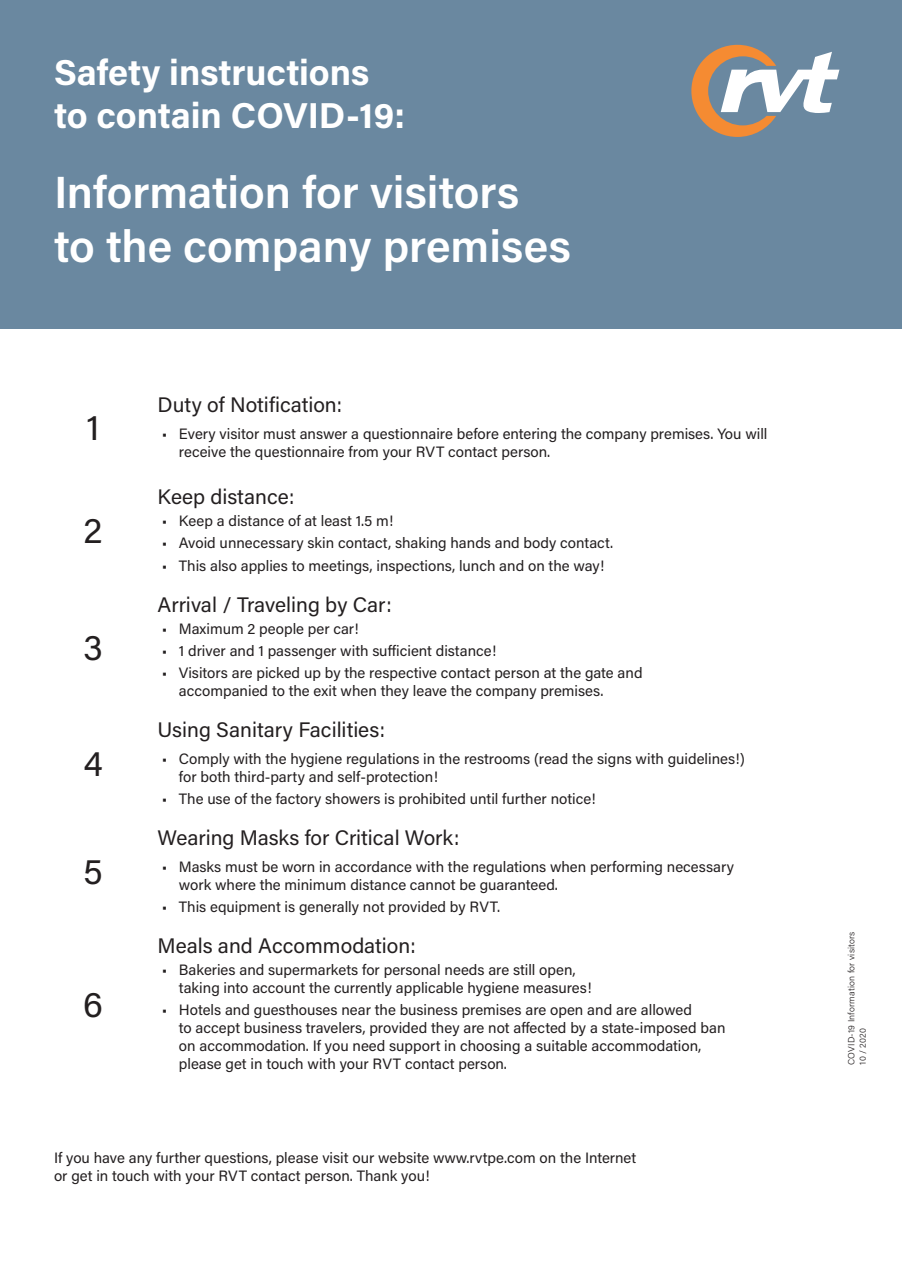
<style>
.page{position:relative;width:902px;height:1272px;background:#fff}
.page>*{position:absolute;margin:0;border:0;box-sizing:border-box;transform-origin:0 0}
.t1{font:600 45px/54px "Acumin Pro";color:#fff}
.t2{font:700 36px/43.2px "Acumin Pro";color:#fff}
.t3{font:36px "Acumin Pro";color:#231f20}
.t4{font:21px "Acumin Pro";color:#231f20}
.t5{font:15px/18px "Acumin Pro";color:#231f20}
.t6{font:300 9px/11.2px "Acumin Pro";letter-spacing:.02em;color:#231f20}
</style>
<div class="page">
<div style="left:0;top:0;width:901px;height:328px;background:#6a88a0"></div>
<svg style="left:691px;top:45px;width:148px;height:92px"></svg>
<h2 class="t2" style="left:54px;top:49px;width:352px">Safety instructions to contain COVID-19:</h2>
<h1 class="t1" style="left:54px;top:163px;width:518px">Information for visitors to the company premises</h1>
<h2 class="t3" style="left:86px;top:402px;width:15px">1</h2>
<h2 class="t3" style="left:84px;top:505px;width:20px">2</h2>
<h2 class="t3" style="left:83px;top:622px;width:21px">3</h2>
<h2 class="t3" style="left:83px;top:738px;width:21px">4</h2>
<h2 class="t3" style="left:83px;top:846px;width:21px">5</h2>
<h2 class="t3" style="left:83px;top:979px;width:21px">6</h2>
<h3 class="t4" style="left:158px;top:390px;width:186px">Duty of Notification:</h3>
<p class="t5" style="left:179px;top:424px;width:590px;text-indent:-17px">• Every visitor must answer a questionnaire before entering the company premises. You will receive the questionnaire from your RVT contact person.</p>
<h3 class="t4" style="left:158px;top:482px;width:138px">Keep distance:</h3>
<p class="t5" style="left:162px;top:511px;width:233px">• Keep a distance of at least 1.5 m!</p>
<p class="t5" style="left:162px;top:533px;width:452px">• Avoid unnecessary skin contact, shaking hands and body contact.</p>
<p class="t5" style="left:162px;top:555px;width:444px">• This also applies to meetings, inspections, lunch and on the way!</p>
<h3 class="t4" style="left:158px;top:589px;width:235px">Arrival / Traveling by Car:</h3>
<p class="t5" style="left:162px;top:619px;width:198px">• Maximum 2 people per car!</p>
<p class="t5" style="left:162px;top:641px;width:336px">• 1 driver and 1 passenger with sufficient distance!</p>
<p class="t5" style="left:179px;top:663px;width:465px;text-indent:-17px">• Visitors are picked up by the respective contact person at the gate and accompanied to the exit when they leave the company premises.</p>
<h3 class="t4" style="left:158px;top:715px;width:229px">Using Sanitary Facilities:</h3>
<p class="t5" style="left:179px;top:749px;width:567px;text-indent:-17px">• Comply with the hygiene regulations in the restrooms (read the signs with guidelines!) for both third-party and self-protection!</p>
<p class="t5" style="left:162px;top:789px;width:435px">• The use of the factory showers is prohibited until further notice!</p>
<h3 class="t4" style="left:158px;top:823px;width:303px">Wearing Masks for Critical Work:</h3>
<p class="t5" style="left:179px;top:856px;width:556px;text-indent:-17px">• Masks must be worn in accordance with the regulations when performing necessary work where the minimum distance cannot be guaranteed.</p>
<p class="t5" style="left:162px;top:897px;width:340px">• This equipment is generally not provided by RVT.</p>
<h3 class="t4" style="left:158px;top:931px;width:259px">Meals and Accommodation:</h3>
<p class="t5" style="left:179px;top:960px;width:414px;text-indent:-17px">• Bakeries and supermarkets for personal needs are still open, taking into account the currently applicable hygiene measures!</p>
<p class="t5" style="left:179px;top:1000px;width:548px;text-indent:-17px">• Hotels and guesthouses near the business premises are open and are allowed<br>to accept business travelers, provided they are not affected by a state-imposed ban on accommodation. If you need support in choosing a suitable accommodation, please get in touch with your RVT contact person.</p>
<p class="t5" style="left:54px;top:1147px;width:583px">If you have any further questions, please visit our website www.rvtpe.com on the Internet or get in touch with your RVT contact person. Thank you!</p>
<p class="t6" style="left:845px;top:1064px;width:135px;rotate:-90deg">COVID-19 Information for visitors<br>10 / 2020</p>
</div>
